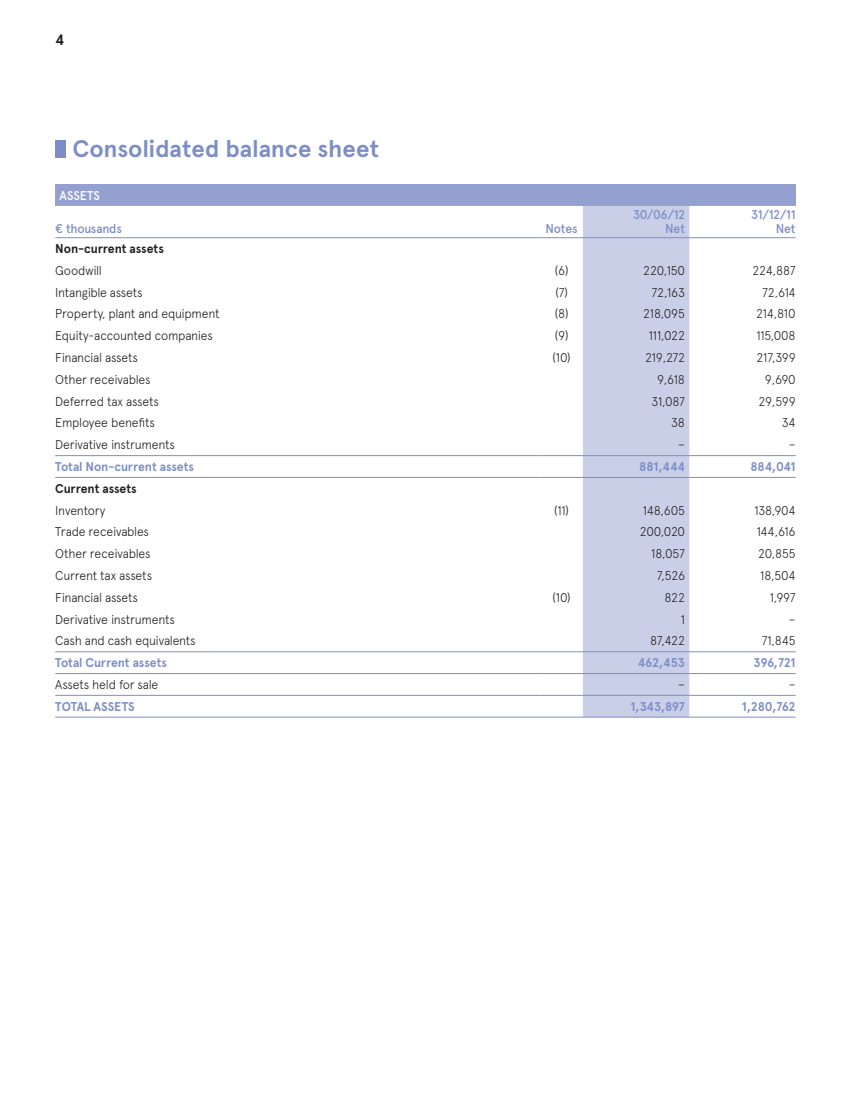
<style>
.page{position:relative;width:851px;height:1106px;background:#fff}
.page>*{position:absolute;margin:0;border:0;box-sizing:border-box;transform-origin:0 0}
.t1{font:700 24px "Apercu";letter-spacing:.005em;color:#7c8ec7}
.t2{font:700 15px "Apercu";color:#231f20}
.t3{font:300 12.75px "Apercu";letter-spacing:-.015em;color:#231f20;scale:.96 1}
.t4{font:700 12.75px "Apercu";letter-spacing:-.01em;color:#7c8ec7;scale:.96 1}
.t5{font:500 12.75px/14.2px "Apercu";letter-spacing:-.02em;color:#7c8ec7;text-align:right;scale:.96 1}
.t6{font:700 12.75px "Apercu";letter-spacing:-.005em;color:#231f20;scale:.96 1}
.t7{font:300 12.75px "Apercu";letter-spacing:-.04em;color:#231f20;scale:.96 1}
.t8{font:500 12.75px "Apercu";color:#fff;scale:.96 1}
</style>
<div class="page">
<div style="left:55px;top:185px;width:740px;height:21px;background:#93a0d0"></div>
<svg style="left:55px;top:206px;width:740px;height:511px"></svg>
<div style="left:583px;top:206px;width:106px;height:511px;background:#cacfe8"></div>
<hr style="left:55px;top:237px;width:485px;height:1px;background:#7c8ec7">
<hr style="left:540px;top:237px;width:43px;height:1px;background:#7c8ec7">
<hr style="left:583px;top:237px;width:106px;height:1px;background:#7c8ec7">
<hr style="left:689px;top:237px;width:106px;height:1px;background:#7c8ec7">
<hr style="left:55px;top:455px;width:485px;height:1px;background:#7c8ec7">
<hr style="left:540px;top:455px;width:43px;height:1px;background:#7c8ec7">
<hr style="left:583px;top:455px;width:106px;height:1px;background:#7c8ec7">
<hr style="left:689px;top:455px;width:106px;height:1px;background:#7c8ec7">
<hr style="left:55px;top:477px;width:485px;height:1px;background:#7c8ec7">
<hr style="left:540px;top:477px;width:43px;height:1px;background:#7c8ec7">
<hr style="left:583px;top:477px;width:106px;height:1px;background:#7c8ec7">
<hr style="left:689px;top:477px;width:106px;height:1px;background:#7c8ec7">
<hr style="left:55px;top:651px;width:485px;height:1px;background:#7c8ec7">
<hr style="left:540px;top:651px;width:43px;height:1px;background:#7c8ec7">
<hr style="left:583px;top:651px;width:106px;height:1px;background:#7c8ec7">
<hr style="left:689px;top:651px;width:106px;height:1px;background:#7c8ec7">
<hr style="left:55px;top:673px;width:485px;height:1px;background:#7c8ec7">
<hr style="left:540px;top:673px;width:43px;height:1px;background:#7c8ec7">
<hr style="left:583px;top:673px;width:106px;height:1px;background:#7c8ec7">
<hr style="left:689px;top:673px;width:106px;height:1px;background:#7c8ec7">
<hr style="left:55px;top:695px;width:485px;height:1px;background:#7c8ec7">
<hr style="left:540px;top:695px;width:43px;height:1px;background:#7c8ec7">
<hr style="left:583px;top:695px;width:106px;height:1px;background:#7c8ec7">
<hr style="left:689px;top:695px;width:106px;height:1px;background:#7c8ec7">
<hr style="left:55px;top:717px;width:485px;height:1px;background:#7c8ec7">
<hr style="left:540px;top:717px;width:43px;height:1px;background:#7c8ec7">
<hr style="left:583px;top:717px;width:106px;height:1px;background:#7c8ec7">
<hr style="left:689px;top:717px;width:106px;height:1px;background:#7c8ec7">
<div style="left:55px;top:140px;width:11px;height:17px;background:#7c8ec7"></div>
<p class="t2" style="left:55px;top:30px;width:11px">4</p>
<h1 class="t1" style="left:72px;top:134px;width:308px">Consolidated balance sheet</h1>
<p class="t8" style="left:60px;top:188px;width:44px">ASSETS</p>
<p class="t5" style="left:55px;top:222px;width:71px">€ thousands</p>
<p class="t5" style="left:545px;top:222px;width:35px">Notes</p>
<p class="t5" style="left:633px;top:208px;width:56px">30/06/12<br>Net</p>
<p class="t5" style="left:751px;top:208px;width:48px">31/12/11<br>Net</p>
<p class="t6" style="left:55px;top:241px;width:115px">N on-current assets</p>
<p class="t7" style="left:55px;top:263px;width:50px">Goodwill</p>
<p class="t3" style="left:555px;top:263px;width:16px">(6)</p>
<p class="t3" style="left:643px;top:263px;width:45px">220,150</p>
<p class="t3" style="left:752px;top:263px;width:47px">224,887</p>
<p class="t3" style="left:55px;top:284px;width:93px">Intangible assets</p>
<p class="t3" style="left:555px;top:284px;width:15px">(7)</p>
<p class="t3" style="left:651px;top:284px;width:36px">72,163</p>
<p class="t3" style="left:762px;top:284px;width:36px">72,614</p>
<p class="t3" style="left:55px;top:306px;width:173px">Property, plant and equipment</p>
<p class="t3" style="left:554px;top:306px;width:16px">(8)</p>
<p class="t3" style="left:643px;top:306px;width:45px">218,095</p>
<p class="t3" style="left:756px;top:306px;width:43px">214,810</p>
<p class="t3" style="left:55px;top:328px;width:166px">Equity-accounted companies</p>
<p class="t3" style="left:554px;top:328px;width:16px">(9)</p>
<p class="t3" style="left:649px;top:328px;width:39px">111,022</p>
<p class="t3" style="left:756px;top:328px;width:42px">115,008</p>
<p class="t3" style="left:55px;top:350px;width:88px">Financial assets</p>
<p class="t3" style="left:552px;top:350px;width:20px">(10)</p>
<p class="t3" style="left:645px;top:350px;width:43px">219,272</p>
<p class="t3" style="left:756px;top:350px;width:42px">217,399</p>
<p class="t3" style="left:55px;top:372px;width:101px">Other receivables</p>
<p class="t3" style="left:657px;top:372px;width:31px">9,618</p>
<p class="t3" style="left:764px;top:372px;width:34px">9,690</p>
<p class="t3" style="left:55px;top:393px;width:109px">Deferred tax assets</p>
<p class="t3" style="left:651px;top:393px;width:36px">31,087</p>
<p class="t3" style="left:758px;top:393px;width:40px">29,599</p>
<p class="t3" style="left:55px;top:415px;width:105px">Employee benefits</p>
<p class="t3" style="left:671px;top:415px;width:16px">38</p>
<p class="t3" style="left:781px;top:415px;width:16px">34</p>
<p class="t3" style="left:55px;top:437px;width:126px">Derivative instruments</p>
<p class="t3" style="left:678px;top:437px;width:9px">–</p>
<p class="t3" style="left:788px;top:437px;width:9px">–</p>
<p class="t4" style="left:55px;top:459px;width:146px">Total N on-current assets</p>
<p class="t4" style="left:639px;top:459px;width:49px">881,444</p>
<p class="t4" style="left:750px;top:459px;width:49px">884,041</p>
<p class="t6" style="left:55px;top:480px;width:86px">Current assets</p>
<p class="t3" style="left:55px;top:502px;width:54px">Inventory</p>
<p class="t3" style="left:554px;top:502px;width:17px">(11)</p>
<p class="t3" style="left:642px;top:502px;width:45px">148,605</p>
<p class="t3" style="left:754px;top:502px;width:44px">138,904</p>
<p class="t3" style="left:55px;top:524px;width:99px">Trade receivables</p>
<p class="t3" style="left:639px;top:524px;width:48px">200,020</p>
<p class="t3" style="left:756px;top:524px;width:42px">144,616</p>
<p class="t3" style="left:55px;top:546px;width:101px">Other receivables</p>
<p class="t3" style="left:651px;top:546px;width:37px">18,057</p>
<p class="t3" style="left:758px;top:546px;width:41px">20,855</p>
<p class="t3" style="left:55px;top:568px;width:102px">Current tax assets</p>
<p class="t3" style="left:656px;top:568px;width:31px">7,526</p>
<p class="t3" style="left:760px;top:568px;width:38px">18,504</p>
<p class="t3" style="left:55px;top:589px;width:88px">Financial assets</p>
<p class="t3" style="left:552px;top:589px;width:20px">(10)</p>
<p class="t3" style="left:664px;top:589px;width:23px">822</p>
<p class="t3" style="left:769px;top:589px;width:28px">1,997</p>
<p class="t3" style="left:55px;top:611px;width:126px">Derivative instruments</p>
<p class="t3" style="left:680px;top:611px;width:6px">1</p>
<p class="t3" style="left:788px;top:611px;width:9px">–</p>
<p class="t3" style="left:55px;top:633px;width:148px">Cash and cash equivalents</p>
<p class="t3" style="left:650px;top:633px;width:38px">87,422</p>
<p class="t3" style="left:761px;top:633px;width:37px">71,845</p>
<p class="t4" style="left:55px;top:655px;width:118px">Total Current assets</p>
<p class="t4" style="left:637px;top:655px;width:51px">462,453</p>
<p class="t4" style="left:753px;top:655px;width:45px">396,721</p>
<p class="t3" style="left:55px;top:676px;width:109px">Assets held for sale</p>
<p class="t3" style="left:678px;top:676px;width:9px">–</p>
<p class="t3" style="left:788px;top:676px;width:9px">–</p>
<p class="t4" style="left:55px;top:698px;width:83px">TOTAL ASS ETS</p>
<p class="t4" style="left:630px;top:698px;width:58px">1,343,897</p>
<p class="t4" style="left:741px;top:698px;width:57px">1,280,762</p>
</div>
